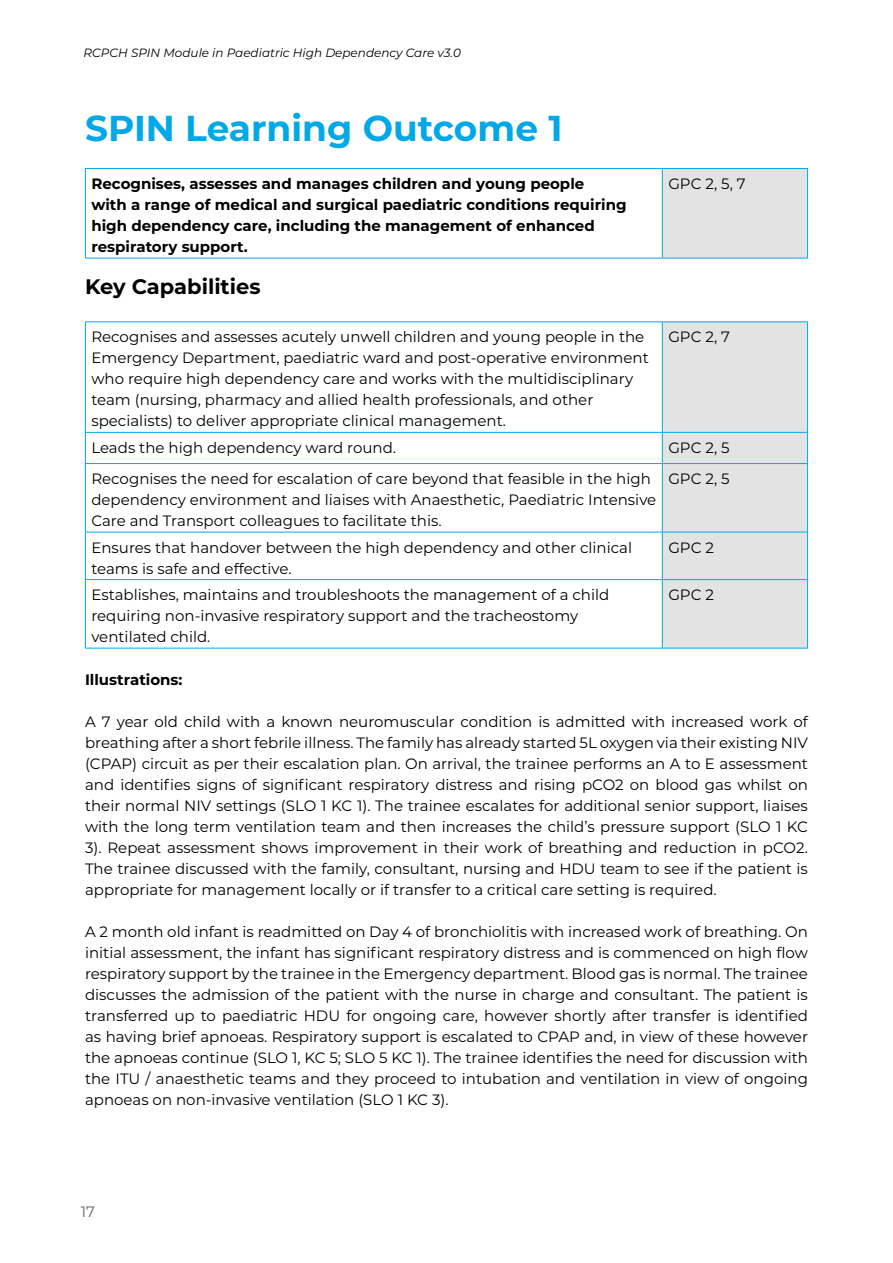
<style>
.page{position:relative;width:893px;height:1263px;background:#fff}
.page>*{position:absolute;margin:0;border:0;box-sizing:border-box;transform-origin:0 0}
.t1{font:700 36px "Montserrat";color:#00a8e7}
.t2{font:700 21px "Montserrat";color:#000}
.t3{font:15px/21px "Montserrat";color:#000}
.t4{font:700 15px/21px "Montserrat";color:#000}
.t5{font:15px "Montserrat";color:#646363}
.t6{font:italic 12px "Montserrat";color:#000}
</style>
<div class="page">
<div style="left:662px;top:169px;width:145px;height:89px;background:#e3e3e3"></div>
<hr style="left:85px;top:168px;width:577px;height:1px;background:#00a8e7">
<hr style="left:85px;top:169px;width:1px;height:89px;background:#00a8e7">
<hr style="left:662px;top:168px;width:146px;height:1px;background:#00a8e7">
<hr style="left:662px;top:169px;width:1px;height:89px;background:#00a8e7">
<hr style="left:807px;top:169px;width:1px;height:89px;background:#00a8e7">
<hr style="left:85px;top:258px;width:577px;height:1px;background:#00a8e7">
<hr style="left:662px;top:258px;width:146px;height:1px;background:#00a8e7">
<div style="left:663px;top:322px;width:144px;height:326px;background:#e3e3e3"></div>
<hr style="left:85px;top:321px;width:577px;height:1px;background:#00a8e7">
<hr style="left:85px;top:322px;width:1px;height:110px;background:#00a8e7">
<hr style="left:662px;top:321px;width:146px;height:1px;background:#00a8e7">
<hr style="left:662px;top:322px;width:1px;height:110px;background:#00a8e7">
<hr style="left:807px;top:322px;width:1px;height:110px;background:#00a8e7">
<hr style="left:85px;top:432px;width:577px;height:1px;background:#00a8e7">
<hr style="left:85px;top:433px;width:1px;height:30px;background:#00a8e7">
<hr style="left:662px;top:432px;width:146px;height:1px;background:#00a8e7">
<hr style="left:662px;top:433px;width:1px;height:30px;background:#00a8e7">
<hr style="left:807px;top:433px;width:1px;height:30px;background:#00a8e7">
<hr style="left:85px;top:463px;width:577px;height:1px;background:#00a8e7">
<hr style="left:85px;top:464px;width:1px;height:68px;background:#00a8e7">
<hr style="left:662px;top:463px;width:146px;height:1px;background:#00a8e7">
<hr style="left:662px;top:464px;width:1px;height:68px;background:#00a8e7">
<hr style="left:807px;top:464px;width:1px;height:68px;background:#00a8e7">
<hr style="left:85px;top:532px;width:577px;height:1px;background:#00a8e7">
<hr style="left:85px;top:532px;width:1px;height:47px;background:#00a8e7">
<hr style="left:662px;top:532px;width:146px;height:1px;background:#00a8e7">
<hr style="left:662px;top:532px;width:1px;height:47px;background:#00a8e7">
<hr style="left:807px;top:532px;width:1px;height:47px;background:#00a8e7">
<hr style="left:85px;top:579px;width:577px;height:1px;background:#00a8e7">
<hr style="left:85px;top:580px;width:1px;height:68px;background:#00a8e7">
<hr style="left:662px;top:579px;width:146px;height:1px;background:#00a8e7">
<hr style="left:662px;top:580px;width:1px;height:68px;background:#00a8e7">
<hr style="left:807px;top:580px;width:1px;height:68px;background:#00a8e7">
<hr style="left:85px;top:648px;width:577px;height:1px;background:#00a8e7">
<hr style="left:662px;top:648px;width:146px;height:1px;background:#00a8e7">
<p class="t6" style="left:84px;top:44px;width:379px">RCPCH SPIN Module in Paediatric High Dependency Care v3.0</p>
<h1 class="t1" style="left:85px;top:102px;width:479px">SPIN Learning Outcome 1</h1>
<p class="t4" style="left:91px;top:172px;width:537px">Recognises, assesses and manages children and young people<br>with a range of medical and surgical paediatric conditions requiring high dependency care, including the management of enhanced respiratory support.</p>
<p class="t3" style="left:668px;top:173px;width:79px">GPC 2, 5, 7</p>
<h2 class="t2" style="left:85px;top:272px;width:177px">Key Capabilities</h2>
<p class="t3" style="left:91px;top:326px;width:559px">Recognises and assesses acutely unwell children and young people in the Emergency Department, paediatric ward and post-operative environment who require high dependency care and works with the multidisciplinary team (nursing, pharmacy and allied health professionals, and other specialists) to deliver appropriate clinical management.</p>
<p class="t3" style="left:668px;top:326px;width:63px">GPC 2, 7</p>
<p class="t3" style="left:91px;top:436px;width:306px">Leads the high dependency ward round.</p>
<p class="t3" style="left:668px;top:436px;width:63px">GPC 2, 5</p>
<p class="t3" style="left:91px;top:468px;width:566px">Recognises the need for escalation of care beyond that feasible in the high dependency environment and liaises with Anaesthetic, Paediatric Intensive<br>Care and Transport colleagues to facilitate this.</p>
<p class="t3" style="left:668px;top:468px;width:63px">GPC 2, 5</p>
<p class="t3" style="left:91px;top:536px;width:542px">Ensures that handover between the high dependency and other clinical teams is safe and effective.</p>
<p class="t3" style="left:668px;top:536px;width:47px">GPC 2</p>
<p class="t3" style="left:91px;top:584px;width:519px">Establishes, maintains and troubleshoots the management of a child requiring non-invasive respiratory support and the tracheostomy ventilated child.</p>
<p class="t3" style="left:668px;top:584px;width:47px">GPC 2</p>
<p class="t4" style="left:85px;top:668px;width:99px">Illustrations:</p>
<p class="t3" style="left:85px;top:710px;width:724px;text-align:justify">A 7 year old child with a known neuromuscular condition is admitted with increased work of breathing after a short febrile illness. The family has already started 5L oxygen via their existing NIV (CPAP) circuit as per their escalation plan. On arrival, the trainee performs an A to E assessment and identifies signs of significant respiratory distress and rising pCO2 on blood gas whilst on their normal NIV settings (SLO 1 KC 1). The trainee escalates for additional senior support, liaises with the long term ventilation team and then increases the child’s pressure support (SLO 1 KC 3). Repeat assessment shows improvement in their work of breathing and reduction in pCO2.<br>The trainee discussed with the family, consultant, nursing and HDU team to see if the patient is appropriate for management locally or if transfer to a critical care setting is required.</p>
<p class="t3" style="left:85px;top:920px;width:724px;text-align:justify">A 2 month old infant is readmitted on Day 4 of bronchiolitis with increased work of breathing. On initial assessment, the infant has significant respiratory distress and is commenced on high flow respiratory support by the trainee in the Emergency department. Blood gas is normal. The trainee discusses the admission of the patient with the nurse in charge and consultant. The patient is transferred up to paediatric HDU for ongoing care, however shortly after transfer is identified as having brief apnoeas. Respiratory support is escalated to CPAP and, in view of these however the apnoeas continue (SLO 1, KC 5; SLO 5 KC 1). The trainee identifies the need for discussion with the ITU / anaesthetic teams and they proceed to intubation and ventilation in view of ongoing apnoeas on non-invasive ventilation (SLO 1 KC 3).</p>
<p class="t5" style="left:81px;top:1201px;width:16px">17</p>
</div>
